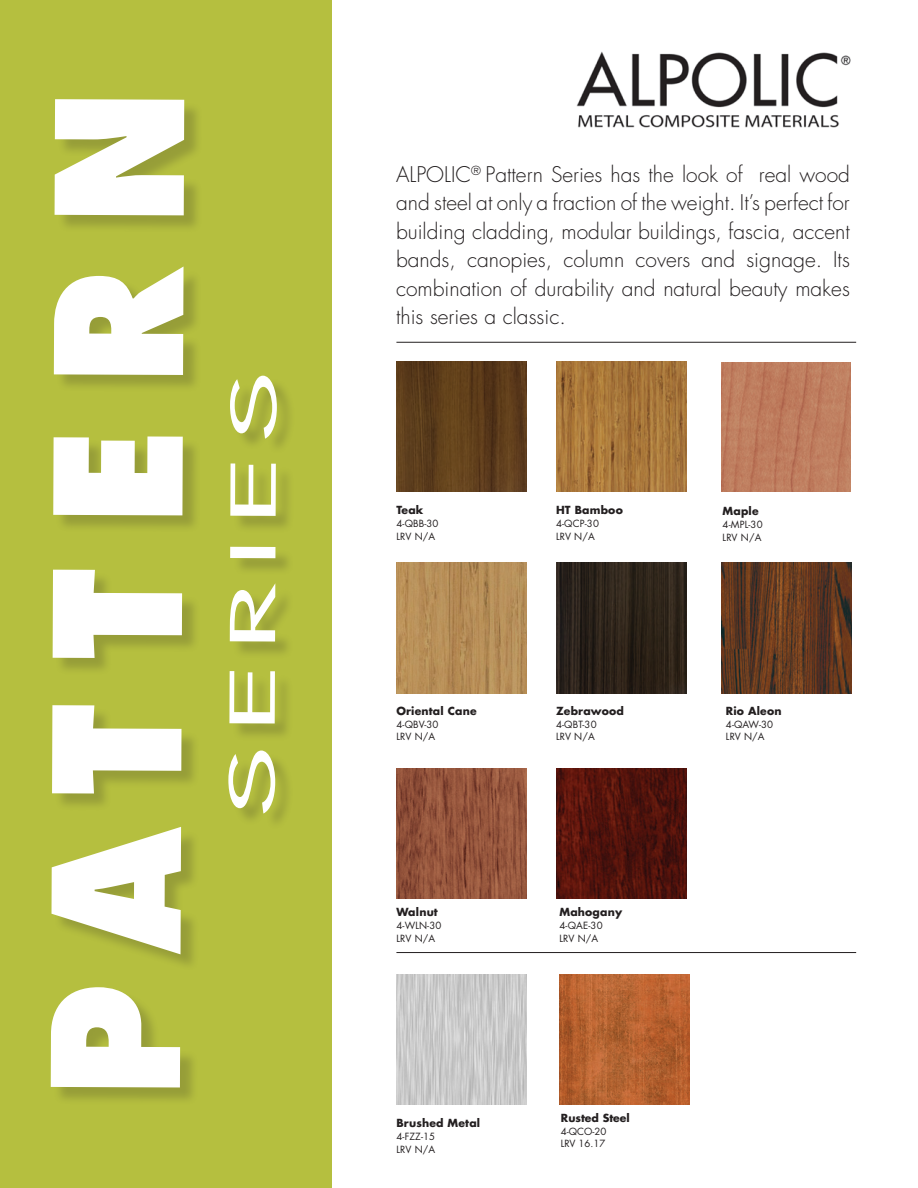
<style>
.page{position:relative;width:918px;height:1188px;background:#fff}
.page>*{position:absolute;margin:0;border:0;box-sizing:border-box;transform-origin:0 0}
.t1{font:800 171.3px "Futura Std";letter-spacing:.285em;color:#fff;scale:.89 1}
.t2{font:60px "Futura Std";letter-spacing:.075em;color:#fff;scale:2.22 1}
.t3{font:300 21px/28.5px "Futura Std";color:#231f20;text-align:justify}
.t4{font:700 10.8px "Futura Std";letter-spacing:.015em;color:#231f20}
.t5{font:9.6px/12.9px "Futura Std";letter-spacing:.015em;color:#231f20}
</style>
<div class="page">
<div style="left:0;top:0;width:332px;height:1188px;background:#b5bf3f"></div>
<div style="left:53px;top:102px;width:150px;height:1005px;background:#231f20;opacity:.21"></div>
<div style="left:231px;top:378px;width:65px;height:453px;background:#231f20;opacity:.21"></div>
<img style="left:396px;top:361px;width:131px;height:130px">
<img style="left:722px;top:362px;width:128px;height:129px">
<img style="left:396px;top:768px;width:131px;height:131px">
<img style="left:556px;top:769px;width:130px;height:130px">
<img style="left:556px;top:361px;width:130px;height:130px">
<img style="left:396px;top:563px;width:131px;height:130px">
<img style="left:556px;top:563px;width:130px;height:130px">
<img style="left:721px;top:563px;width:131px;height:130px">
<img style="left:560px;top:974px;width:130px;height:130px">
<img style="left:396px;top:974px;width:131px;height:130px">
<img style="left:576px;top:51px;width:275px;height:77px">
<hr style="left:396px;top:952px;width:460px;height:1px;background:#231f20">
<hr style="left:396px;top:342px;width:460px;height:1px;background:#231f20">
<p class="t1" style="left:9px;top:1097px;width:1133px;rotate:-90deg">PATTERN</p>
<p class="t2" style="left:215px;top:819px;width:204px;rotate:-90deg">SERIES</p>
<p class="t3" style="left:396px;top:161px;width:455px">ALPOLIC<sup>®</sup> Pattern Series has the look of real wood and steel at only a fraction of the weight. It’s perfect for building cladding, modular buildings, fascia, accent bands, canopies, column covers and signage. Its combination of durability and natural beauty makes this series a classic.</p>
<p class="t4" style="left:396px;top:503px;width:28px">Teak</p>
<p class="t5" style="left:396px;top:517px;width:44px">4-QBB-30<br>LRV N/A</p>
<p class="t4" style="left:556px;top:503px;width:68px">HT Bamboo</p>
<p class="t5" style="left:556px;top:517px;width:44px">4-QCP-30<br>LRV N/A</p>
<p class="t4" style="left:723px;top:504px;width:38px">Maple</p>
<p class="t5" style="left:723px;top:518px;width:41px">4-MPL-30<br>LRV N/A</p>
<p class="t4" style="left:396px;top:703px;width:82px">Oriental Cane</p>
<p class="t5" style="left:396px;top:718px;width:44px">4-QBV-30<br>LRV N/A</p>
<p class="t4" style="left:556px;top:703px;width:69px">Zebrawood</p>
<p class="t5" style="left:556px;top:718px;width:42px">4-QBT-30<br>LRV N/A</p>
<p class="t4" style="left:726px;top:703px;width:57px">Rio Aleon</p>
<p class="t5" style="left:726px;top:718px;width:49px">4-QAW-30<br>LRV N/A</p>
<p class="t4" style="left:396px;top:905px;width:43px">Walnut</p>
<p class="t5" style="left:396px;top:919px;width:47px">4-WLN-30<br>LRV N/A</p>
<p class="t4" style="left:560px;top:905px;width:64px">Mahogany</p>
<p class="t5" style="left:560px;top:919px;width:45px">4-QAE-30<br>LRV N/A</p>
<p class="t4" style="left:396px;top:1116px;width:85px">Brushed Metal</p>
<p class="t5" style="left:396px;top:1130px;width:40px">4-FZZ-15<br>LRV N/A</p>
<p class="t4" style="left:561px;top:1110px;width:70px">Rusted Steel</p>
<p class="t5" style="left:561px;top:1125px;width:47px">4-QCO-20<br>LRV 16.17</p>
</div>
